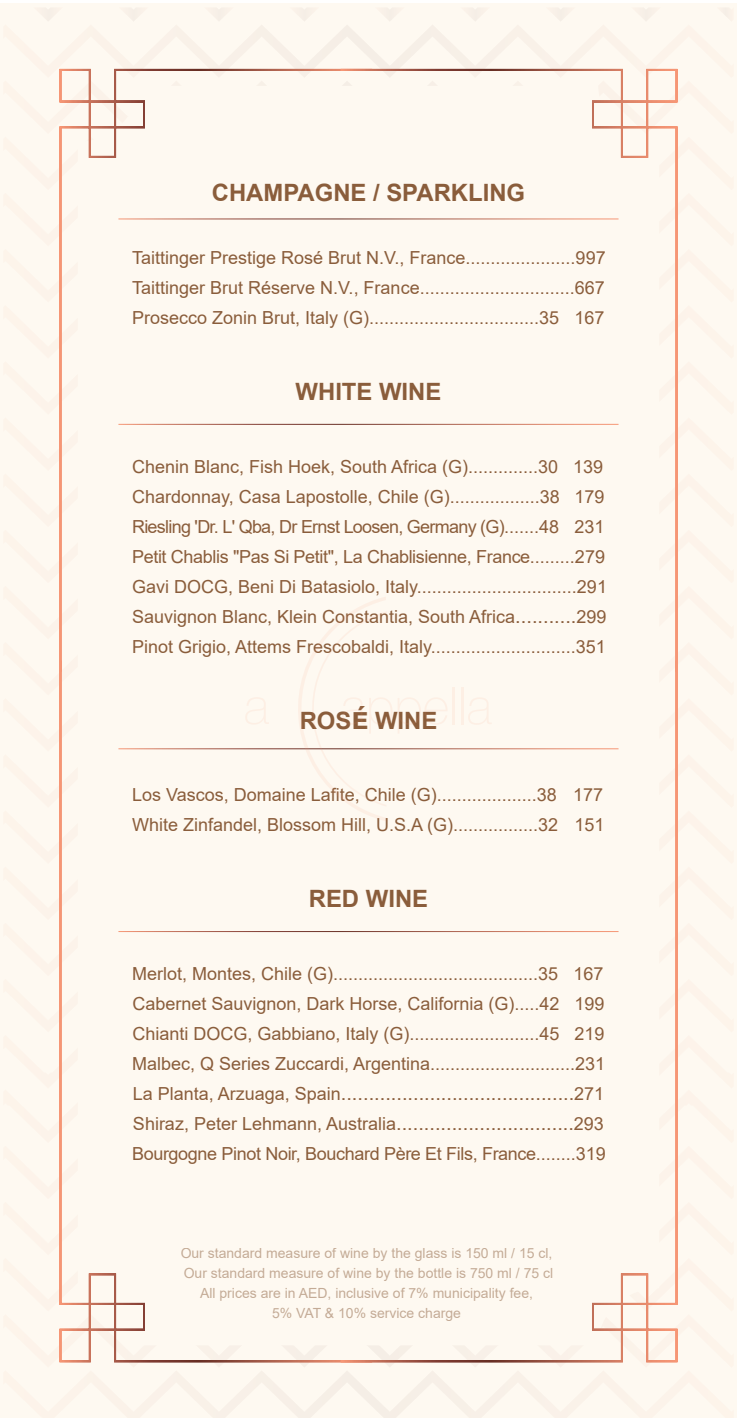
<style>
.page{position:relative;width:737px;height:1418px;background:#fff}
.page>*{position:absolute;margin:0;border:0;box-sizing:border-box;transform-origin:0 0}
.t1{font:700 23.8px "Arial";color:#8a5d3b}
.t2{font:20px "Arial";color:#8a5d3b}
.t3{font:18px/30px "Arial";color:#8a5d3b;text-align:justify}
.t4{font:18px/30px "Arial";letter-spacing:-.02em;color:#8a5d3b}
.t5{font:14px/19.8px "Arial";color:#8a5d3b;text-align:center}
.s1{font-size:20px}
.s2{font-size:30px}
.s3{font-size:18px}
</style>
<div class="page">
<div style="left:3px;top:7px;width:731px;height:1410px;background:#fef9f1"></div>
<h1 class="t1" style="left:212px;top:176px;width:315px">CHAMPAGNE / SPARKLING</h1>
<p class="t3" style="left:132px;top:243px;width:475px">Taittinger Prestige Rosé Brut N.V., France......................997<br>Taittinger Brut Réserve N.V., France...............................667<br>Prosecco Zonin Brut, Italy (G)..................................35 167</p>
<h1 class="t1" style="left:296px;top:375px;width:147px">WHITE WINE</h1>
<p class="t3" style="left:132px;top:451px;width:476px;text-align:left">Chenin Blanc, Fish Hoek, South Africa (G)..............30 139<br>Chardonnay, Casa Lapostolle, Chile (G)..................38 179<br>Riesling 'Dr. L' Qba, Dr Ernst Loosen, Germany (G).......48 231<br>Petit Chablis "Pas Si Petit", La Chablisienne, France.........279<br>Gavi DOCG, Beni Di Batasiolo, Italy................................291<br>Sauvignon Blanc, Klein Constantia, South Africa<span class="s1">...........</span>299<br>Pinot Grigio, Attems Frescobaldi, Italy.............................351</p>
<h1 class="t1" style="left:300px;top:703px;width:139px">ROS<span class="s2">É</span> WINE</h1>
<p class="t3" style="left:132px;top:780px;width:474px">Los Vascos, Domaine Lafite, Chile (G)....................38 177<br>White Zinfandel, Blossom Hill, U.S.A (G).................32 151</p>
<h1 class="t1" style="left:309px;top:882px;width:121px">RED WINE</h1>
<p class="t3" style="left:132px;top:958px;width:475px">Merlot, Montes, Chile (G).........................................35 167<br>Cabernet Sauvignon, Dark Horse, California (G).....42 199<br>Chianti DOCG, Gabbiano, Italy (G)..........................45 219<br>Malbec, Q Series Zuccardi, Argentina.............................231</p>
<p class="t2" style="left:133px;top:1079px;width:473px"><span class="s3">La Planta, Arzuaga, Spain</span>..........................................<span class="s3">271</span></p>
<p class="t4" style="left:132px;top:1108px;width:475px">Shiraz, Peter Lehmann, Australia<span class="s1">................................</span>293<br>Bourgogne Pinot Noir, Bouchard Père Et Fils, France........319</p>
<p class="t5" style="left:181px;top:1243px;width:374px">Our standard measure of wine by the glass is 150 ml / 15 cl, Our standard measure of wine by the bottle is 750 ml / 75 cl All prices are in AED, inclusive of 7% municipality fee,<br>5% VAT &amp; 10% service charge</p>
</div>
